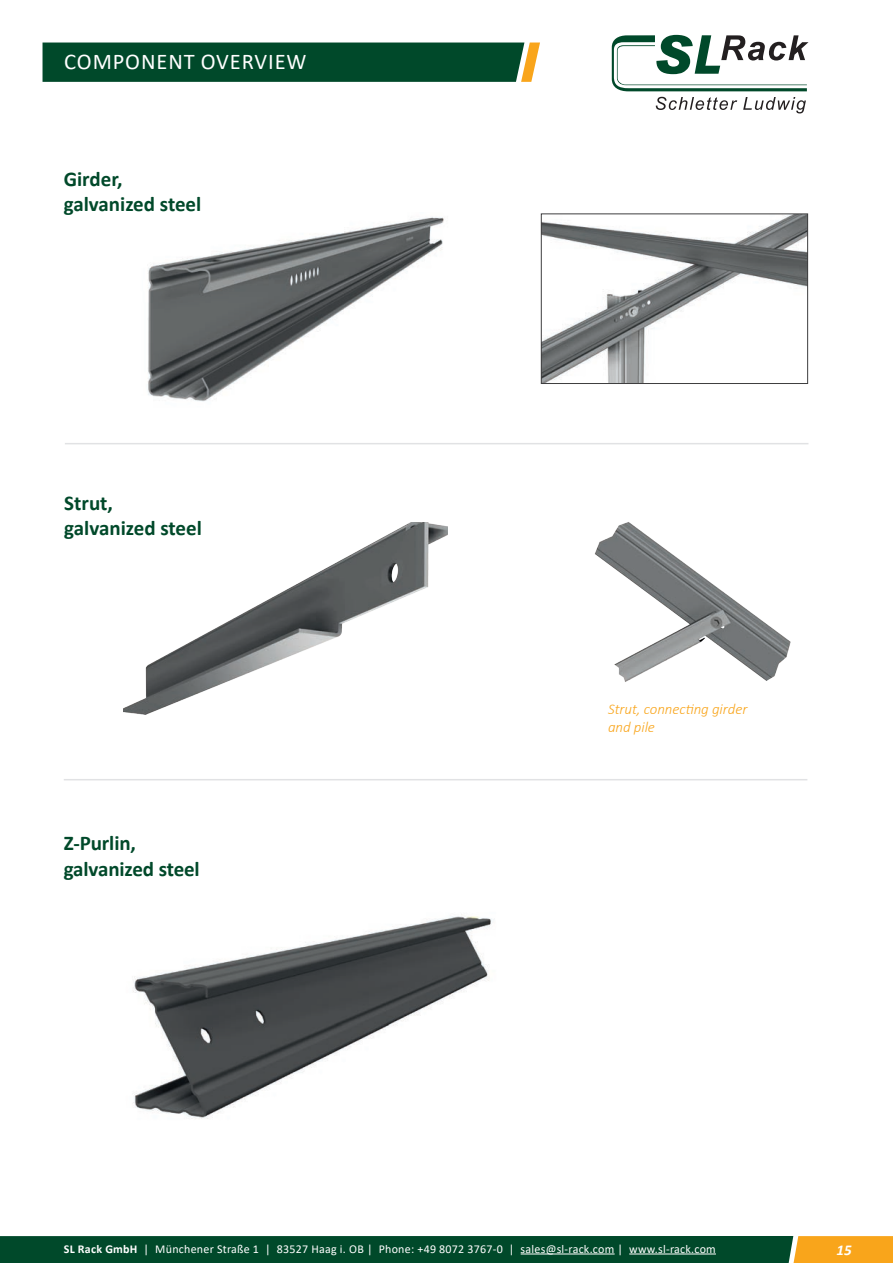
<style>
.page{position:relative;width:893px;height:1263px;background:#fff}
.page>*{position:absolute;margin:0;border:0;box-sizing:border-box;transform-origin:0 0}
.t1{font:22.5px "Calibri";letter-spacing:.04em;color:#fff}
.t2{font:700 21px/25.2px "Calibri";letter-spacing:-.005em;color:#00492a}
.t3{font:italic 300 15px/18px "Calibri";letter-spacing:-.005em;color:#f9a51b}
.t4{font:italic 700 15px "Calibri";color:#fff}
.t5{font:12px "Calibri";letter-spacing:.02em;color:#fff}
.s1{font-weight:700}
</style>
<div class="page">
<hr style="left:65px;top:443px;width:743px;height:1px;background:#e1e2e4">
<hr style="left:64px;top:779px;width:743px;height:1px;background:#e1e2e4">
<img style="left:123px;top:523px;width:324px;height:192px">
<img style="left:595px;top:522px;width:196px;height:160px">
<img style="left:133px;top:914px;width:359px;height:205px">
<img style="left:148px;top:217px;width:296px;height:185px">
<img style="left:543px;top:216px;width:263px;height:166px">
<div style="left:541px;top:214px;width:267px;height:170px;border:1px solid #3e3e3f"></div>
<svg style="left:0;top:1236px;width:893px;height:27px;background:#1e552a"></svg>
<hr style="left:521px;top:1253px;width:94px;height:1px;background:#fff">
<hr style="left:629px;top:1253px;width:87px;height:1px;background:#fff">
<div style="left:43px;top:43px;width:497px;height:39px;background:#00492a"></div>
<svg style="left:656px;top:97px;width:81px;height:13px"></svg>
<svg style="left:743px;top:97px;width:63px;height:16px"></svg>
<svg style="left:612px;top:35px;width:196px;height:56px"></svg>
<h1 class="t1" style="left:64px;top:46px;width:244px">COMPONENT OVERVIEW</h1>
<h2 class="t2" style="left:64px;top:166px;width:139px">Girder, galvanized steel</h2>
<h2 class="t2" style="left:64px;top:490px;width:139px">Strut, galvanized steel</h2>
<h2 class="t2" style="left:64px;top:830px;width:138px">Z-Purlin, galvanized steel</h2>
<p class="t3" style="left:608px;top:700px;width:141px">Strut, connecting girder and pile</p>
<p class="t5" style="left:64px;top:1240px;width:654px"><span class="s1">SL Rack GmbH</span> | Münchener Straße 1 | 83527 Haag i. OB | Phone: +49 8072 3767-0 | sales@sl-rack.com | www.sl-rack.com</p>
<p class="t4" style="left:836px;top:1239px;width:17px">15</p>
</div>
